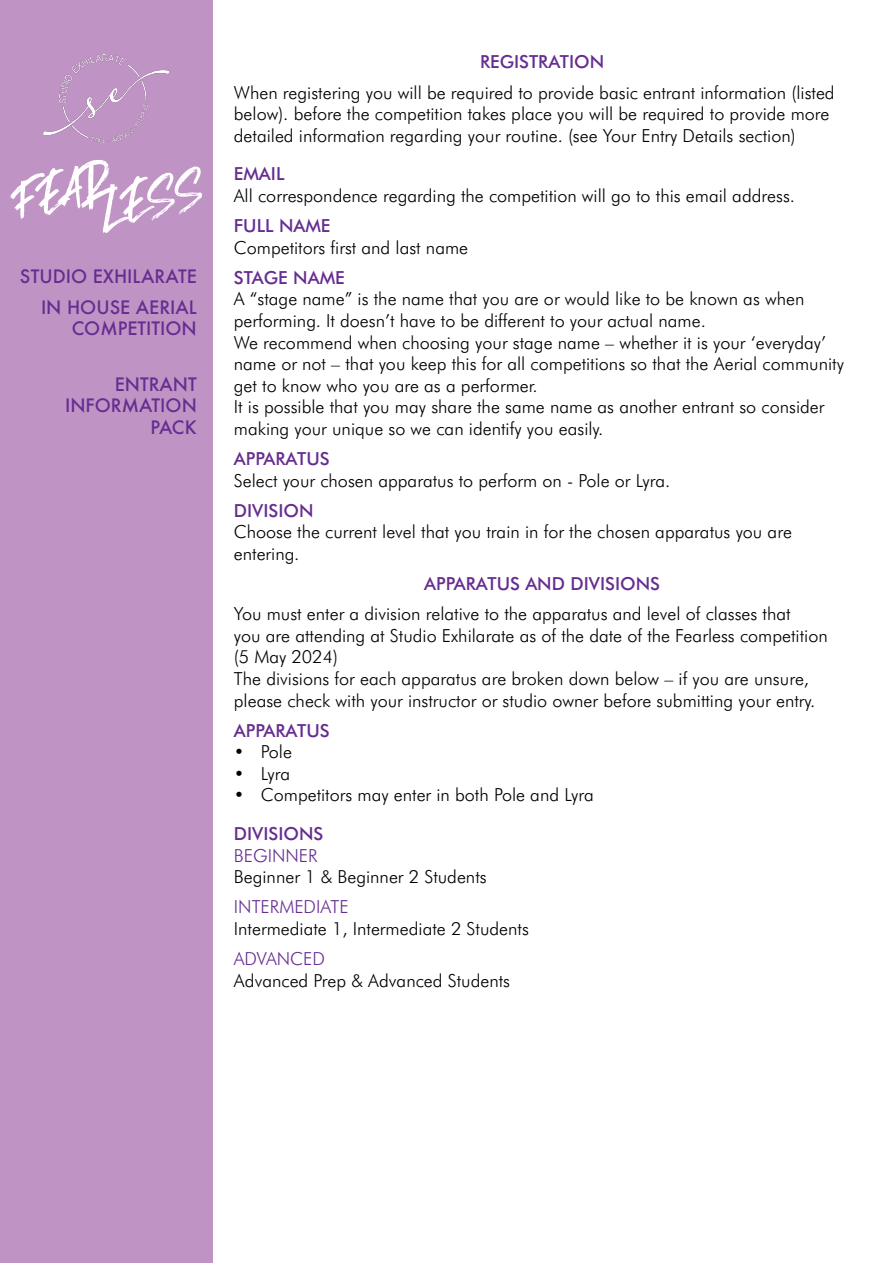
<style>
.page{position:relative;width:893px;height:1263px;background:#fff}
.page>*{position:absolute;margin:0;border:0;box-sizing:border-box;transform-origin:0 0}
.t1{font:300 18px/21.6px "Futura BT";color:#000}
.t2{font:500 18px "Futura BT";color:#662d91}
.t3{font:500 18px/21.6px "Futura";color:#662d91;text-align:right}
.t4{font:300 18px "Futura BT";color:#662d91}
</style>
<div class="page">
<div style="left:0;top:0;width:213px;height:1263px;background:#bf94c4"></div>
<svg style="left:10px;top:160px;width:192px;height:73px"></svg>
<img style="left:44px;top:54px;width:125px;height:89px">
<p class="t3" style="left:20px;top:261px;width:178px;line-height:30.2px">STUDIO EXHILARATE<br>IN HOUSE AERIAL</p>
<p class="t3" style="left:72px;top:317px;width:127px">COMPETITION</p>
<p class="t3" style="left:65px;top:373px;width:133px">ENTRANT<br>INFORMATION<br>PACK</p>
<p class="t2" style="left:480px;top:51px;width:126px">REGISTRATION</p>
<p class="t1" style="left:234px;top:81px;width:602px">When registering you will be required to provide basic entrant information (listed below). before the competition takes place you will be required to provide more detailed information regarding your routine. (see Your Entry Details section)</p>
<p class="t2" style="left:234px;top:163px;width:52px">EMAIL</p>
<p class="t1" style="left:234px;top:185px;width:563px">All correspondence regarding the competition will go to this email address.</p>
<p class="t2" style="left:234px;top:215px;width:98px">FULL NAME</p>
<p class="t1" style="left:234px;top:236px;width:236px">Competitors first and last name</p>
<p class="t2" style="left:234px;top:266px;width:112px">STAGE NAME</p>
<p class="t1" style="left:234px;top:288px;width:612px">A “stage name” is the name that you are or would like to be known as when performing. It doesn’t have to be different to your actual name.<br>We recommend when choosing your stage name – whether it is your ‘everyday’ name or not – that you keep this for all competitions so that the Aerial community get to know who you are as a performer.<br>It is possible that you may share the same name as another entrant so consider making your unique so we can identify you easily.</p>
<p class="t2" style="left:234px;top:448px;width:97px">APPARATUS</p>
<p class="t1" style="left:234px;top:469px;width:438px">Select your chosen apparatus to perform on - Pole or Lyra.</p>
<p class="t2" style="left:234px;top:499px;width:81px">DIVISION</p>
<p class="t1" style="left:234px;top:521px;width:560px">Choose the current level that you train in for the chosen apparatus you are entering.</p>
<p class="t2" style="left:424px;top:573px;width:237px">APPARATUS AND DIVISIONS</p>
<p class="t1" style="left:234px;top:603px;width:595px">You must enter a division relative to the apparatus and level of classes that<br>you are attending at Studio Exhilarate as of the date of the Fearless competition (5 May 2024)<br>The divisions for each apparatus are broken down below – if you are unsure, please check with your instructor or studio owner before submitting your entry.</p>
<p class="t2" style="left:234px;top:719px;width:97px">APPARATUS</p>
<p class="t1" style="left:234px;top:741px;width:60px">• Pole</p>
<p class="t1" style="left:234px;top:762px;width:58px">• Lyra</p>
<p class="t1" style="left:234px;top:784px;width:361px">• Competitors may enter in both Pole and Lyra</p>
<p class="t2" style="left:234px;top:823px;width:91px">DIVISIONS</p>
<p class="t4" style="left:234px;top:844px;width:85px">BEGINNER</p>
<p class="t1" style="left:234px;top:866px;width:254px">Beginner 1 &amp; Beginner 2 Students</p>
<p class="t4" style="left:234px;top:896px;width:116px">INTERMEDIATE</p>
<p class="t1" style="left:234px;top:918px;width:296px">Intermediate 1, Intermediate 2 Students</p>
<p class="t4" style="left:234px;top:948px;width:93px">ADVANCED</p>
<p class="t1" style="left:234px;top:969px;width:278px">Advanced Prep &amp; Advanced Students</p>
</div>
